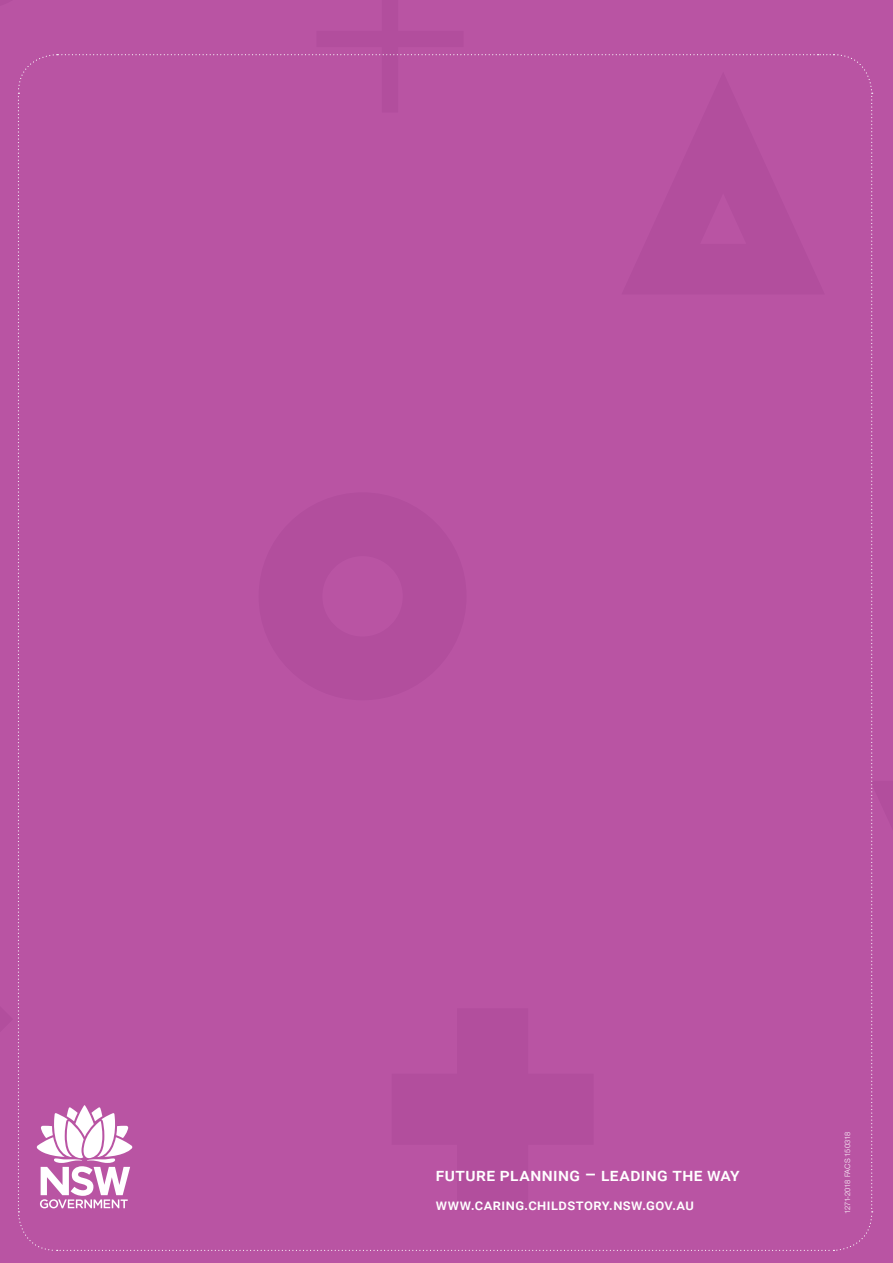
<style>
.page{position:relative;width:893px;height:1263px;background:#fff}
.page>*{position:absolute;margin:0;border:0;box-sizing:border-box;transform-origin:0 0}
.Intro{font:500 18px "Roboto";letter-spacing:.025em;color:#fff}
.Intro-2{font:500 15px "Roboto";letter-spacing:.04em;color:#fff}
.Body_copy{font:300 7.5px "Helvetica Neue LT Std";letter-spacing:-.02em;color:#fff}
</style>
<div class="page">
<div style="left:0;top:0;width:893px;height:1251px;background:#b954a3"></div>
<div style="left:621px;top:72px;width:204px;height:222px;background:#b954a3"></div>
<p class="Intro" style="left:436px;top:1162px;width:305px">future planning – leading the way</p>
<p class="Intro-2" style="left:436px;top:1194px;width:260px">www.caring.childstory.nsw.gov.au</p>
<p class="Body_copy" style="left:843px;top:1214px;width:84px;rotate:-90deg">1271-2018 FACS 150318</p>
</div>
